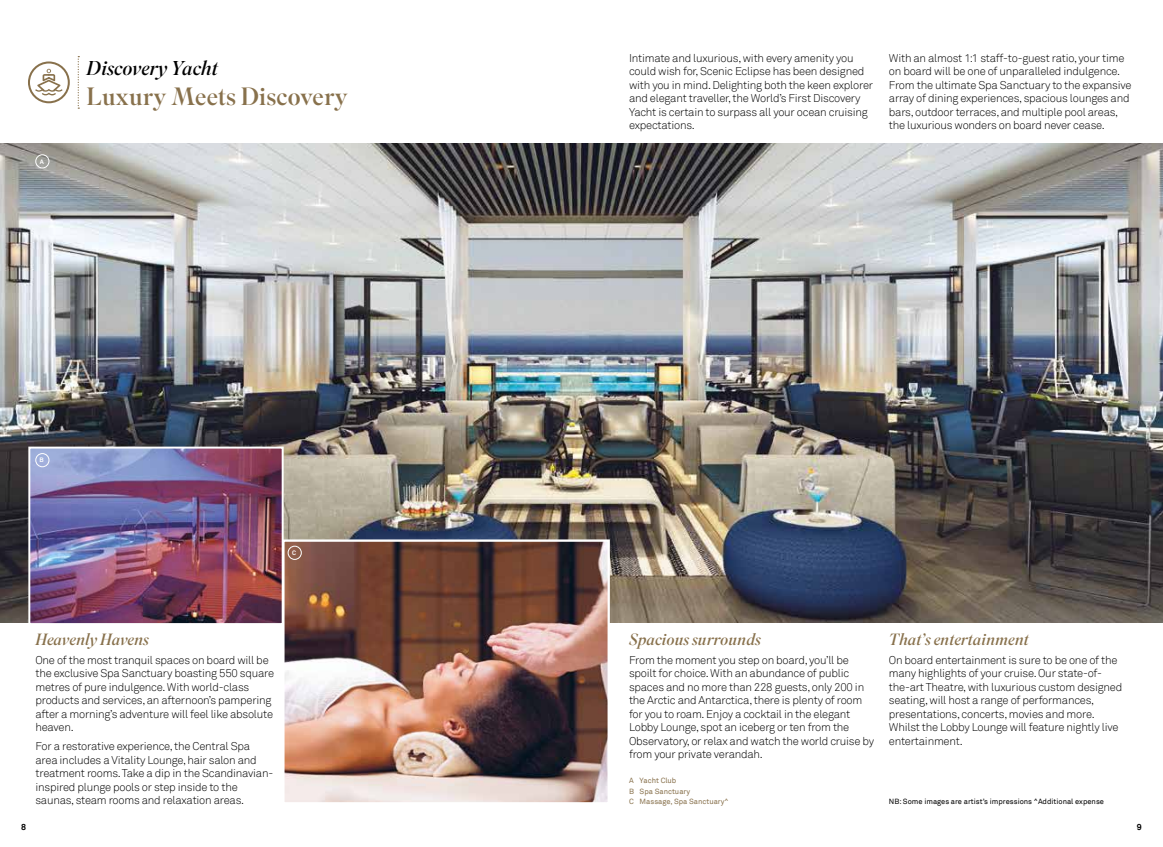
<style>
.page{position:relative;width:1163px;height:847px;background:#fff}
.page>*{position:absolute;margin:0;border:0;box-sizing:border-box;transform-origin:0 0}
.t1{font:25px "Superior Title";color:#88714c}
.t2{font:italic 20px "Superior Title";color:#000}
.t3{font:italic 16.25px "Superior Title";color:#88714c}
.t4{font:300 11.25px/13.5px "Akkurat";letter-spacing:-.02em;color:#000}
.t5{font:700 8.75px "Akkurat";color:#000}
.t6{font:7.5px "Akkurat";color:#000}
.t7{font:7.5px/10.8px "Akkurat";color:#88714c}
.t8{font:700 6.38px "Akkurat";color:#fff}
</style>
<div class="page">
<img style="left:0;top:143px;width:1162px;height:480px">
<div style="left:35px;top:154px;width:14px;height:14px;border:1px solid #fff;border-radius:50%"></div>
<svg style="left:78px;top:56px;width:1px;height:53px"></svg>
<svg style="left:28px;top:61px;width:42px;height:42px"></svg>
<img style="left:285px;top:542px;width:321px;height:259px">
<div style="left:282px;top:539px;width:327px;height:265px;border:2px solid #fff"></div>
<img style="left:31px;top:450px;width:249px;height:172px">
<div style="left:28px;top:447px;width:255px;height:178px;border:2px solid #fff"></div>
<div style="left:35px;top:453px;width:14px;height:14px;border:1px solid #fff;border-radius:50%"></div>
<div style="left:288px;top:546px;width:13px;height:14px;border:1px solid #fff;border-radius:50%"></div>
<p class="t8" style="left:40px;top:157px;width:6px">A</p>
<h2 class="t2" style="left:86px;top:56px;width:133px">Discovery Yacht</h2>
<h1 class="t1" style="left:86px;top:81px;width:263px">Luxury Meets Discovery</h1>
<p class="t8" style="left:40px;top:456px;width:6px">B</p>
<p class="t8" style="left:292px;top:549px;width:6px">C</p>
<h3 class="t3" style="left:35px;top:629px;width:115px">Heavenly Havens</h3>
<p class="t4" style="left:35px;top:653px;width:240px">One of the most tranquil spaces on board will be the exclusive Spa Sanctuary boasting 550 square metres of pure indulgence. With world-class products and services, an afternoon’s pampering after a morning’s adventure will feel like absolute heaven.</p>
<p class="t4" style="left:35px;top:740px;width:239px">For a restorative experience, the Central Spa area includes a Vitality Lounge, hair salon and treatment rooms. Take a dip in the Scandinavian&shy;inspired plunge pools or step inside to the saunas, steam rooms and relaxation areas.</p>
<p class="t4" style="left:629px;top:51px;width:245px">Intimate and luxurious, with every amenity you could wish for, Scenic Eclipse has been designed with you in mind. Delighting both the keen explorer and elegant traveller, the World’s First Discovery Yacht is certain to surpass all your ocean cruising expectations.</p>
<p class="t4" style="left:888px;top:51px;width:244px">With an almost 1:1 staff-to-guest ratio, your time on board will be one of unparalleled indulgence.<br>From the ultimate Spa Sanctuary to the expansive array of dining experiences, spacious lounges and bars, outdoor terraces, and multiple pool areas, the luxurious wonders on board never cease.</p>
<h3 class="t3" style="left:629px;top:629px;width:133px">Spacious surrounds</h3>
<p class="t4" style="left:629px;top:653px;width:246px">From the moment you step on board, you’ll be spoilt for choice. With an abundance of public spaces and no more than 228 guests, only 200 in the Arctic and Antarctica, there is plenty of room for you to roam. Enjoy a cocktail in the elegant Lobby Lounge, spot an iceberg or ten from the Observatory, or relax and watch the world cruise by from your private verandah.</p>
<p class="t7" style="left:629px;top:775px;width:101px">A Yacht Club<br>B Spa Sanctuary<br>C Massage, Spa Sanctuary^</p>
<h3 class="t3" style="left:888px;top:629px;width:141px">That’s entertainment</h3>
<p class="t4" style="left:888px;top:653px;width:235px">On board entertainment is sure to be one of the many highlights of your cruise. Our state-of&shy;the-art Theatre, with luxurious custom designed seating, will host a range of performances, presentations, concerts, movies and more.<br>Whilst the Lobby Lounge will feature nightly live entertainment.</p>
<p class="t6" style="left:888px;top:797px;width:216px">NB: Some images are artist’s impressions ^Additional expense</p>
<p class="t5" style="left:21px;top:821px;width:6px">8</p>
<p class="t5" style="left:1136px;top:821px;width:6px">9</p>
</div>
